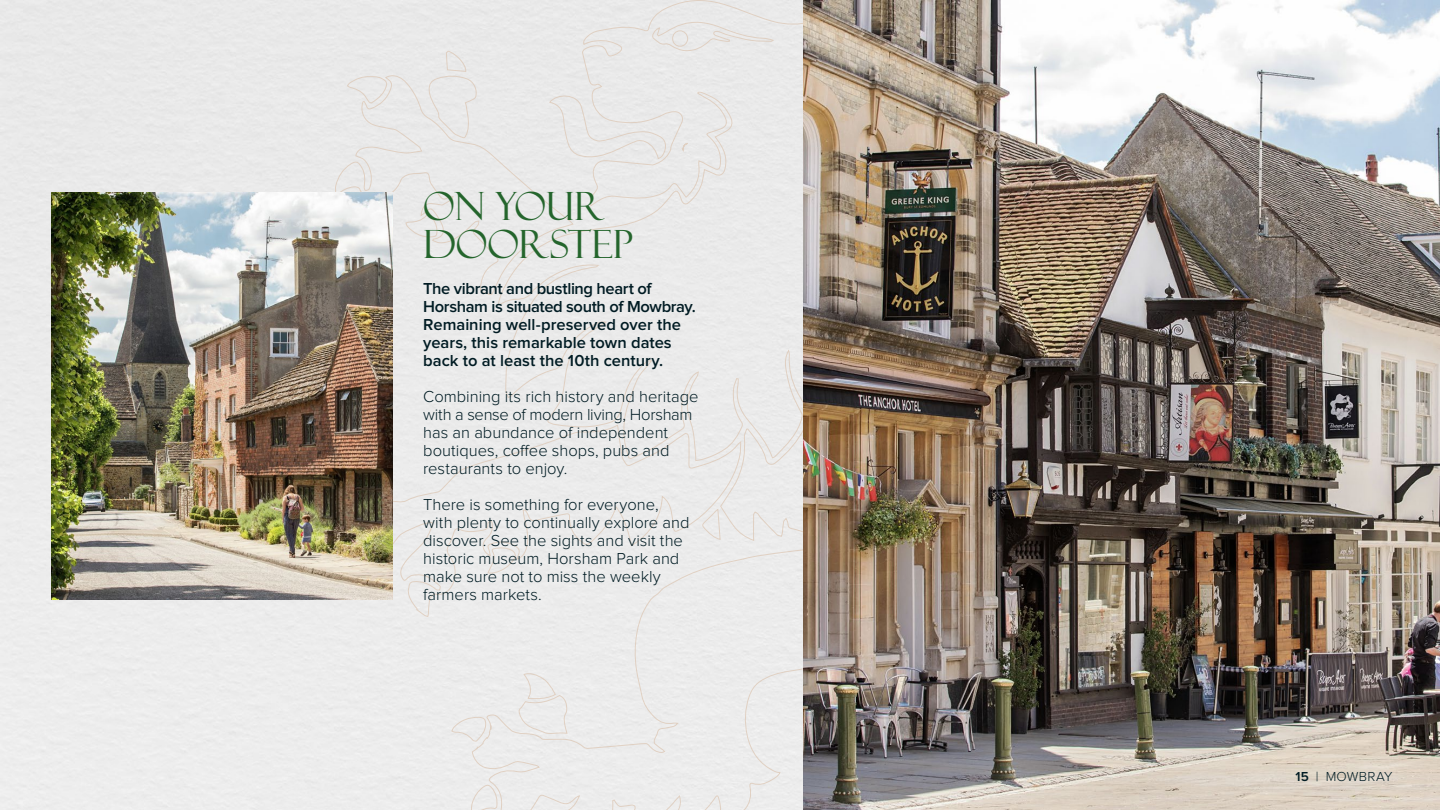
<style>
.page{position:relative;width:1440px;height:810px;background:#fff}
.page>*{position:absolute;margin:0;border:0;box-sizing:border-box;transform-origin:0 0}
.t1{font:39px/37.5px "Felix Titling MT Std";letter-spacing:-.01em;color:#24652c}
.t2{font:300 16.5px/18px "Proxima Nova";color:#001b23}
.t3{font:600 16.5px/18px "Proxima Nova";letter-spacing:-.005em;color:#001b23}
.t4{font:300 13.5px "Proxima Nova";letter-spacing:.02em;color:#001b23}
.s1{font-weight:600}
</style>
<div class="page">
<div style="left:0;top:0;width:497px;height:810px;background:#ebebeb"></div>
<div style="left:497px;top:0;width:307px;height:424px;background:#eaeaea"></div>
<div style="left:720px;top:157px;width:84px;height:391px;background:#eaeaea"></div>
<div style="left:471px;top:548px;width:333px;height:262px;background:#ececec"></div>
<div style="left:351px;top:424px;width:391px;height:194px;background:#ebebeb"></div>
<div style="left:334px;top:75px;width:240px;height:221px;background:#eaeaea"></div>
<svg style="left:548px;top:92px;width:120px;height:68px;background:#e8e7e7"></svg>
<svg style="left:346px;top:76px;width:42px;height:28px"></svg>
<svg style="left:451px;top:716px;width:36px;height:26px"></svg>
<svg style="left:470px;top:784px;width:28px;height:26px"></svg>
<svg style="left:405px;top:213px;width:32px;height:25px"></svg>
<svg style="left:487px;top:546px;width:30px;height:28px"></svg>
<svg style="left:701px;top:508px;width:20px;height:32px"></svg>
<svg style="left:429px;top:50px;width:50px;height:88px;background:#e8e7e6"></svg>
<div style="left:672px;top:30px;width:16px;height:17px;border:1px solid #dcc6b3;border-radius:50%"></div>
<svg style="left:518px;top:672px;width:50px;height:63px;background:#ebe9e8"></svg>
<img style="left:51px;top:192px;width:341px;height:408px">
<img style="left:804px;top:0;width:636px;height:810px">
<h1 class="t1" style="left:423px;top:189px;width:212px">ON YOUR<br>DOORSTEP</h1>
<p class="t3" style="left:423px;top:280px;width:274px">The vibrant and bustling heart of Horsham is situated south of Mowbray.<br>Remaining well-preserved over the years, this remarkable town dates back to at least the 10th century.</p>
<p class="t2" style="left:423px;top:388px;width:277px">Combining its rich history and heritage with a sense of modern living, Horsham has an abundance of independent boutiques, coffee shops, pubs and restaurants to enjoy.</p>
<p class="t2" style="left:423px;top:496px;width:268px">There is something for everyone, with plenty to continually explore and discover. See the sights and visit the historic museum, Horsham Park and make sure not to miss the weekly farmers markets.</p>
<p class="t4" style="left:1295px;top:771px;width:98px"><span class="s1">15</span> | MOWBRAY</p>
</div>
